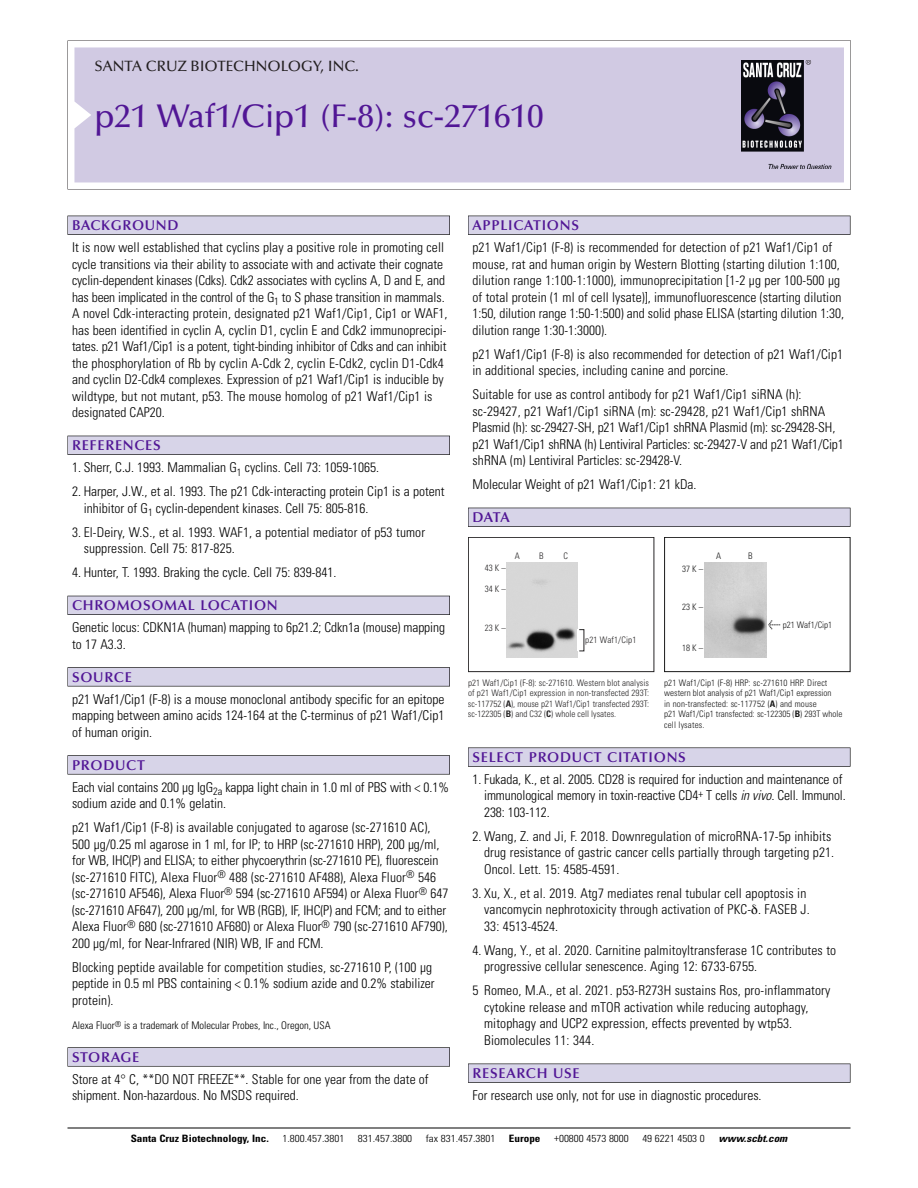
<style>
.page{position:relative;width:918px;height:1188px;background:#fff}
.page>*{position:absolute;margin:0;border:0;box-sizing:border-box;transform-origin:0 0}
.t1{font:500 33px "Optima";color:#511695}
.t2{font:500 15px "Optima";color:#231f20}
.t3{font:600 14.25px "Optima";letter-spacing:.05em;color:#511695}
.t4{font:300 condensed 13.5px/16.5px "Univers";color:#000}
.t5{font:300 condensed 10.5px "Univers";color:#000}
.t6{font:300 condensed 10.2px "Univers";color:#000;scale:1.1 1}
.t7{font:700 condensed 10.2px "Univers";color:#000;scale:1.1 1}
.t8{font:italic 700 condensed 10.2px "Univers";color:#000;scale:1.1 1}
.t9{font:300 condensed 9px/10.5px "Univers";color:#191919}
.t10{font:300 condensed 9px/10.5px "Univers";color:#272526;text-align:justify}
.s1{font-family:"Meta Plus";font-weight:400;font-stretch:normal;font-size:10.5px}
.s2{font-weight:700}
.s3{font-style:italic}
</style>
<div class="page">
<svg style="left:74px;top:41px;width:777px;height:148px"></svg>
<div style="left:74px;top:47px;width:770px;height:135px;background:#d1cae3"></div>
<img style="left:741px;top:60px;width:90px;height:108px">
<div style="left:68px;top:216px;width:382px;height:19px;background:#535256"></div>
<div style="left:68px;top:216px;width:381px;height:18px;background:#d7d4e8"></div>
<div style="left:68px;top:436px;width:382px;height:19px;background:#525156"></div>
<div style="left:68px;top:436px;width:381px;height:18px;background:#d7d4e8"></div>
<div style="left:68px;top:596px;width:382px;height:19px;background:#515057"></div>
<div style="left:68px;top:596px;width:381px;height:18px;background:#d7d4e8"></div>
<div style="left:68px;top:667px;width:382px;height:19px;background:#575659"></div>
<div style="left:68px;top:668px;width:381px;height:18px;background:#d7d4e8"></div>
<svg style="left:68px;top:755px;width:382px;height:20px"></svg>
<div style="left:68px;top:756px;width:381px;height:18px;background:#d7d4e8"></div>
<svg style="left:68px;top:1047px;width:382px;height:20px"></svg>
<div style="left:68px;top:1048px;width:381px;height:18px;background:#d7d4e8"></div>
<div style="left:468px;top:216px;width:382px;height:19px;background:#535256"></div>
<div style="left:468px;top:216px;width:382px;height:18px;background:#d7d4e8"></div>
<div style="left:468px;top:508px;width:382px;height:19px;background:#525156"></div>
<div style="left:468px;top:508px;width:382px;height:18px;background:#d7d4e8"></div>
<div style="left:468px;top:748px;width:382px;height:19px;background:#58575a"></div>
<div style="left:468px;top:748px;width:382px;height:18px;background:#d7d4e8"></div>
<div style="left:468px;top:1064px;width:382px;height:19px;background:#545457"></div>
<div style="left:468px;top:1064px;width:382px;height:18px;background:#d7d4e8"></div>
<hr style="left:68px;top:1128px;width:782px;height:1px;background:#000">
<div style="left:664px;top:537px;width:186px;height:135px;border:1px solid #191919"></div>
<img style="left:704px;top:562px;width:62px;height:95px">
<div style="left:468px;top:537px;width:186px;height:135px;border:1px solid #272526"></div>
<img style="left:507px;top:562px;width:71px;height:95px">
<p class="t2" style="left:94px;top:60px;width:266px">SANTA CRUZ BIOTECHNOLOGY, INC.</p>
<p class="t1" style="left:94px;top:102px;width:451px">p21 Waf1/Cip1 (F-8): sc-271610</p>
<p class="t3" style="left:72px;top:219px;width:108px">BACKGROUND</p>
<p class="t4" style="left:72px;top:240px;width:377px">It is now well established that cyclins play a positive role in promoting cell cycle transitions via their ability to associate with and activate their cognate cyclin-dependent kinases (Cdks). Cdk2 associates with cyclins A, D and E, and has been implicated in the control of the G<sub>1</sub> to S phase transition in mammals.<br>A novel Cdk-interacting protein, designated p21 Waf1/Cip1, Cip1 or WAF1, has been identified in cyclin A, cyclin D1, cyclin E and Cdk2 immunoprecipi&shy;tates. p21 Waf1/Cip1 is a potent, tight-binding inhibitor of Cdks and can inhibit the phosphorylation of Rb by cyclin A-Cdk 2, cyclin E-Cdk2, cyclin D1-Cdk4 and cyclin D2-Cdk4 complexes. Expression of p21 Waf1/Cip1 is inducible by wildtype, but not mutant, p53. The mouse homolog of p21 Waf1/Cip1 is designated CAP20.</p>
<p class="t3" style="left:72px;top:439px;width:90px">REFERENCES</p>
<p class="t4" style="left:72px;top:460px;width:309px">1. Sherr, C.J. 1993. Mammalian G<sub>1</sub> cyclins. Cell 73: 1059-1065.</p>
<p class="t4" style="left:84px;top:484px;width:362px;text-indent:-12px">2. Harper, J.W., et al. 1993. The p21 Cdk-interacting protein Cip1 is a potent inhibitor of G<sub>1</sub> cyclin-dependent kinases. Cell 75: 805-816.</p>
<p class="t4" style="left:84px;top:525px;width:343px;text-indent:-12px">3. El-Deiry, W.S., et al. 1993. WAF1, a potential mediator of p53 tumor suppression. Cell 75: 817-825.</p>
<p class="t4" style="left:72px;top:565px;width:266px">4. Hunter, T. 1993. Braking the cycle. Cell 75: 839-841.</p>
<p class="t3" style="left:72px;top:599px;width:207px">CHROMOSOMAL LOCATION</p>
<p class="t4" style="left:72px;top:621px;width:375px">Genetic locus: CDKN1A (human) mapping to 6p21.2; Cdkn1a (mouse) mapping to 17 A3.3.</p>
<p class="t3" style="left:72px;top:671px;width:61px">SOURCE</p>
<p class="t4" style="left:72px;top:692px;width:374px;text-align:justify">p21 Waf1/Cip1 (F-8) is a mouse monoclonal antibody specific for an epitope mapping between amino acids 124-164 at the C-terminus of p21 Waf1/Cip1 of human origin.</p>
<p class="t3" style="left:72px;top:759px;width:74px">PRODUCT</p>
<p class="t4" style="left:72px;top:780px;width:379px">Each vial contains 200 µg IgG<sub>2a</sub> kappa light chain in 1.0 ml of PBS with &lt; 0.1% sodium azide and 0.1% gelatin.</p>
<p class="t4" style="left:72px;top:821px;width:378px">p21 Waf1/Cip1 (F-8) is available conjugated to agarose (sc-271610 AC), 500 µg/0.25 ml agarose in 1 ml, for IP; to HRP (sc-271610 HRP), 200 µg/ml, for WB, IHC(P) and ELISA; to either phycoerythrin (sc-271610 PE), fluorescein (sc-271610 FITC), Alexa Fluor<sup>®</sup> 488 (sc-271610 AF488), Alexa Fluor<sup>®</sup> 546 (sc-271610 AF546), Alexa Fluor<sup>®</sup> 594 (sc-271610 AF594) or Alexa Fluor<sup>®</sup> 647 (sc-271610 AF647), 200 µg/ml, for WB (RGB), IF, IHC(P) and FCM; and to either Alexa Fluor<sup>®</sup> 680 (sc-271610 AF680) or Alexa Fluor<sup>®</sup> 790 (sc-271610 AF790), 200 µg/ml, for Near-Infrared (NIR) WB, IF and FCM.</p>
<p class="t4" style="left:72px;top:960px;width:364px">Blocking peptide available for competition studies, sc-271610 P, (100 µg peptide in 0.5 ml PBS containing &lt; 0.1% sodium azide and 0.2% stabilizer protein).</p>
<p class="t5" style="left:72px;top:1021px;width:260px">Alexa Fluor<sup>®</sup> is a trademark of Molecular Probes, Inc., Oregon, USA</p>
<p class="t3" style="left:72px;top:1051px;width:69px">STORAGE</p>
<p class="t4" style="left:72px;top:1072px;width:358px">Store at 4° C, **DO NOT FREEZE**. Stable for one year from the date of shipment. Non-hazardous. No MSDS required.</p>
<p class="t3" style="left:473px;top:219px;width:108px">APPLICATIONS</p>
<p class="t4" style="left:473px;top:240px;width:373px">p21 Waf1/Cip1 (F-8) is recommended for detection of p21 Waf1/Cip1 of mouse, rat and human origin by Western Blotting (starting dilution 1:100, dilution range 1:100-1:1000), immunoprecipitation [1-2 µg per 100-500 µg of total protein (1 ml of cell lysate)], immunofluorescence (starting dilution 1:50, dilution range 1:50-1:500) and solid phase ELISA (starting dilution 1:30, dilution range 1:30-1:3000).</p>
<p class="t4" style="left:473px;top:347px;width:372px">p21 Waf1/Cip1 (F-8) is also recommended for detection of p21 Waf1/Cip1 in additional species, including canine and porcine.</p>
<p class="t4" style="left:473px;top:387px;width:373px">Suitable for use as control antibody for p21 Waf1/Cip1 siRNA (h): sc-29427, p21 Waf1/Cip1 siRNA (m): sc-29428, p21 Waf1/Cip1 shRNA Plasmid (h): sc-29427-SH, p21 Waf1/Cip1 shRNA Plasmid (m): sc-29428-SH, p21 Waf1/Cip1 shRNA (h) Lentiviral Particles: sc-29427-V and p21 Waf1/Cip1 shRNA (m) Lentiviral Particles: sc-29428-V.</p>
<p class="t4" style="left:473px;top:477px;width:225px">Molecular Weight of p21 Waf1/Cip1: 21 kDa.</p>
<p class="t3" style="left:473px;top:511px;width:39px">DATA</p>
<p class="t10" style="left:515px;top:551px;width:7px">A</p>
<p class="t10" style="left:539px;top:551px;width:6px">B</p>
<p class="t10" style="left:563px;top:551px;width:6px">C</p>
<p class="t9" style="left:716px;top:552px;width:7px">A</p>
<p class="t9" style="left:748px;top:552px;width:6px">B</p>
<p class="t10" style="left:485px;top:563px;width:22px">43 K –</p>
<p class="t10" style="left:485px;top:584px;width:22px">34 K –</p>
<p class="t10" style="left:485px;top:623px;width:22px">23 K –</p>
<p class="t10" style="left:585px;top:635px;width:53px">p21 Waf1/Cip1</p>
<p class="t9" style="left:682px;top:565px;width:22px">37 K –</p>
<p class="t9" style="left:682px;top:602px;width:22px">23 K –</p>
<p class="t9" style="left:682px;top:644px;width:22px">18 K –</p>
<p class="t9" style="left:768px;top:620px;width:65px"><span class="s1">&lt;</span> p21 Waf1/Cip1</p>
<p class="t10" style="left:468px;top:678px;width:183px">p21 Waf1/Cip1 (F-8): sc-271610. Western blot analysis of p21 Waf1/Cip1 expression in non-transfected 293T: sc-117752 (<span class="s2">A</span>), mouse p21 Waf1/Cip1 transfected 293T: sc-122305 (<span class="s2">B</span>) and C32 (<span class="s2">C</span>) whole cell lysates.</p>
<p class="t9" style="left:664px;top:678px;width:180px">p21 Waf1/Cip1 (F-8) HRP: sc-271610 HRP. Direct western blot analysis of p21 Waf1/Cip1 expression<br>in non-transfected: sc-117752 (<span class="s2">A</span>) and mouse<br>p21 Waf1/Cip1 transfected: sc-122305 (<span class="s2">B</span>) 293T whole cell lysates.</p>
<p class="t3" style="left:473px;top:751px;width:215px">SELECT PRODUCT CITATIONS</p>
<p class="t4" style="left:484px;top:772px;width:363px;text-indent:-12px">1. Fukada, K., et al. 2005. CD28 is required for induction and maintenance of immunological memory in toxin-reactive CD4<sup>+</sup> T cells <span class="s3">in vivo.</span>Cell. Immunol.<br>238: 103-112.</p>
<p class="t4" style="left:484px;top:829px;width:352px;text-indent:-12px">2. Wang, Z. and Ji, F. 2018. Downregulation of microRNA-17-5p inhibits drug resistance of gastric cancer cells partially through targeting p21.<br>Oncol. Lett. 15: 4585-4591.</p>
<p class="t4" style="left:484px;top:886px;width:327px;text-indent:-12px">3. Xu, X., et al. 2019. Atg7 mediates renal tubular cell apoptosis in vancomycin nephrotoxicity through activation of PKC- . FASEB J.<br>33: 4513-4524.</p>
<p class="t4" style="left:484px;top:943px;width:354px;text-indent:-12px">4. Wang, Y., et al. 2020. Carnitine palmitoyltransferase 1C contributes to progressive cellular senescence. Aging 12: 6733-6755.</p>
<p class="t4" style="left:484px;top:984px;width:348px;text-indent:-12px">5 Romeo, M.A., et al. 2021. p53-R273H sustains Ros, pro-inflammatory cytokine release and mTOR activation while reducing autophagy, mitophagy and UCP2 expression, effects prevented by wtp53.<br>Biomolecules 11: 344.</p>
<p class="t3" style="left:473px;top:1067px;width:109px">RESEARCH USE</p>
<p class="t4" style="left:473px;top:1088px;width:291px">For research use only, not for use in diagnostic procedures.</p>
<p class="t7" style="left:131px;top:1135px;width:127px">Santa Cruz Biotechnology, Inc.</p>
<p class="t6" style="left:282px;top:1135px;width:58px">1.800.457.3801</p>
<p class="t6" style="left:358px;top:1135px;width:51px">831.457.3800</p>
<p class="t6" style="left:426px;top:1135px;width:65px">fax 831.457.3801</p>
<p class="t7" style="left:509px;top:1135px;width:30px">Europe</p>
<p class="t6" style="left:554px;top:1135px;width:69px">+00800 4573 8000</p>
<p class="t6" style="left:642px;top:1135px;width:58px">49 6221 4503 0</p>
<p class="t8" style="left:719px;top:1135px;width:66px">www.scbt.com</p>
</div>
